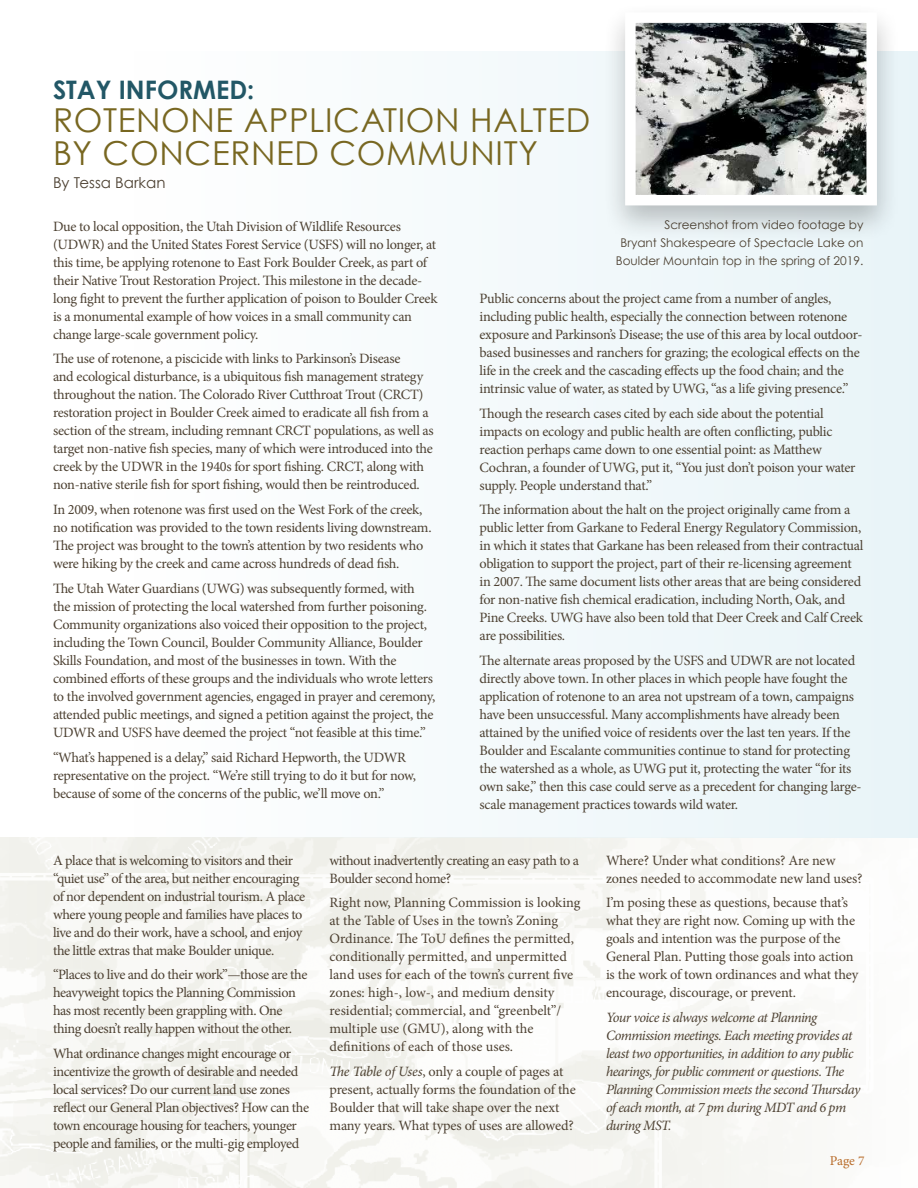
<style>
.page{position:relative;width:918px;height:1188px;background:#fff}
.page>*{position:absolute;margin:0;border:0;box-sizing:border-box;transform-origin:0 0}
.t1{font:33px/33px "Century Gothic";letter-spacing:.02em;color:#786721}
.t2{font:700 25.5px "Century Gothic";color:#225766}
.t3{font:15px "Century Gothic";color:#4d4132}
.t4{font:14.25px/18px "Minion Pro";letter-spacing:-.025em;color:#4d4132}
.t5{font:14.25px/18px "Minion Pro";color:#4d4132}
.t6{font:italic 14.25px/18px "Minion Pro";letter-spacing:-.04em;color:#4d4132}
.t7{font:13.5px "Minion Pro";color:#b86c2a}
.t8{font:12px/18px "Century Gothic";color:#4d4132;text-align:right}
.s1{font-style:italic}
</style>
<div class="page">
<img style="left:0;top:837px;width:790px;height:351px">
<div style="left:134px;top:52px;width:784px;height:786px;background:#f4fafb"></div>
<div style="left:602px;top:3px;width:298px;height:239px;background:#121212;opacity:.25"></div>
<img style="left:636px;top:23px;width:230px;height:171px">
<div style="left:625px;top:12px;width:252px;height:193px;border:10px solid #fff"></div>
<h2 class="t2" style="left:53px;top:74px;width:203px">STAY INFORMED:</h2>
<h1 class="t1" style="left:53px;top:103px;width:539px">ROTENONE APPLICATION HALTED<br>BY CONCERNED COMMUNITY</h1>
<p class="t3" style="left:53px;top:174px;width:114px">By Tessa Barkan</p>
<p class="t4" style="left:53px;top:217px;width:386px">Due to local opposition, the Utah Division of Wildlife Resources (UDWR) and the United States Forest Service (USFS) will no longer, at this time, be applying rotenone to East Fork Boulder Creek, as part of their Native Trout Restoration Project. This milestone in the decade&shy;long fight to prevent the further application of poison to Boulder Creek is a monumental example of how voices in a small community can change large-scale government policy.</p>
<p class="t4" style="left:53px;top:350px;width:382px">The use of rotenone, a piscicide with links to Parkinson’s Disease<br>and ecological disturbance, is a ubiquitous fish management strategy throughout the nation. The Colorado River Cutthroat Trout (CRCT) restoration project in Boulder Creek aimed to eradicate all fish from a section of the stream, including remnant CRCT populations, as well as target non-native fish species, many of which were introduced into the creek by the UDWR in the 1940s for sport fishing. CRCT, along with non-native sterile fish for sport fishing, would then be reintroduced.</p>
<p class="t4" style="left:53px;top:501px;width:380px">In 2009, when rotenone was first used on the West Fork of the creek, no notification was provided to the town residents living downstream.<br>The project was brought to the town’s attention by two residents who were hiking by the creek and came across hundreds of dead fish.</p>
<p class="t4" style="left:53px;top:579px;width:384px">The Utah Water Guardians (UWG) was subsequently formed, with the mission of protecting the local watershed from further poisoning.<br>Community organizations also voiced their opposition to the project, including the Town Council, Boulder Community Alliance, Boulder Skills Foundation, and most of the businesses in town. With the combined efforts of these groups and the individuals who wrote letters to the involved government agencies, engaged in prayer and ceremony, attended public meetings, and signed a petition against the project, the UDWR and USFS have deemed the project “not feasible at this time.”</p>
<p class="t4" style="left:53px;top:748px;width:365px">“What’s happened is a delay,” said Richard Hepworth, the UDWR representative on the project. “We’re still trying to do it but for now, because of some of the concerns of the public, we’ll move on.”</p>
<p class="t8" style="left:616px;top:216px;width:249px">Screenshot from video footage by<br>Bryant Shakespeare of Spectacle Lake on<br>Boulder Mountain top in the spring of 2019.</p>
<p class="t4" style="left:480px;top:289px;width:384px">Public concerns about the project came from a number of angles, including public health, especially the connection between rotenone exposure and Parkinson’s Disease; the use of this area by local outdoor&shy;based businesses and ranchers for grazing; the ecological effects on the life in the creek and the cascading effects up the food chain; and the intrinsic value of water, as stated by UWG, “as a life giving presence.”</p>
<p class="t4" style="left:480px;top:404px;width:378px">Though the research cases cited by each side about the potential impacts on ecology and public health are often conflicting, public reaction perhaps came down to one essential point: as Matthew Cochran, a founder of UWG, put it, “You just don’t poison your water supply. People understand that.”</p>
<p class="t4" style="left:480px;top:501px;width:386px">The information about the halt on the project originally came from a public letter from Garkane to Federal Energy Regulatory Commission, in which it states that Garkane has been released from their contractual obligation to support the project, part of their re-licensing agreement in 2007. The same document lists other areas that are being considered for non-native fish chemical eradication, including North, Oak, and Pine Creeks. UWG have also been told that Deer Creek and Calf Creek are possibilities.</p>
<p class="t4" style="left:480px;top:652px;width:384px">The alternate areas proposed by the USFS and UDWR are not located directly above town. In other places in which people have fought the application of rotenone to an area not upstream of a town, campaigns have been unsuccessful. Many accomplishments have already been attained by the unified voice of residents over the last ten years. If the Boulder and Escalante communities continue to stand for protecting the watershed as a whole, as UWG put it, protecting the water “for its own sake,” then this case could serve as a precedent for changing large&shy;scale management practices towards wild water.</p>
<p class="t4" style="left:53px;top:851px;width:254px">A place that is welcoming to visitors and their “quiet use” of the area, but neither encouraging of nor dependent on industrial tourism. A place where young people and families have places to live and do their work, have a school, and enjoy the little extras that make Boulder unique.</p>
<p class="t4" style="left:53px;top:966px;width:256px">“Places to live and do their work”—those are the heavyweight topics the Planning Commission has most recently been grappling with. One thing doesn’t really happen without the other.</p>
<p class="t4" style="left:53px;top:1045px;width:258px">What ordinance changes might encourage or incentivize the growth of desirable and needed local services? Do our current land use zones reflect our General Plan objectives? How can the town encourage housing for teachers, younger people and families, or the multi-gig employed</p>
<p class="t4" style="left:330px;top:851px;width:251px">without inadvertently creating an easy path to a<br>Boulder second home?</p>
<p class="t5" style="left:330px;top:894px;width:253px">Right now, Planning Commission is looking at the Table of Uses in the town’s Zoning Ordinance. The ToU defines the permitted, conditionally permitted, and unpermitted land uses for each of the town’s current five zones: high-, low-, and medium density residential; commercial, and “greenbelt”/ multiple use (GMU), along with the definitions of each of those uses.</p>
<p class="t4" style="left:330px;top:1063px;width:248px"><span class="s1">The Table of Uses</span>, only a couple of pages at present, actually forms the foundation of the Boulder that will take shape over the next many years. What types of uses are allowed?</p>
<p class="t4" style="left:606px;top:851px;width:258px">Where? Under what conditions? Are new zones needed to accommodate new land uses?</p>
<p class="t4" style="left:606px;top:894px;width:254px">I’m posing these as questions, because that’s what they are right now. Coming up with the goals and intention was the purpose of the General Plan. Putting those goals into action is the work of town ordinances and what they encourage, discourage, or prevent.</p>
<p class="t6" style="left:606px;top:1008px;width:256px">Your voice is always welcome at Planning Commission meetings. Each meeting provides at least two opportunities, in addition to any public hearings, for public comment or questions. The Planning Commission meets the second Thursday of each month, at 7 pm during MDT and 6 pm during MST.</p>
<p class="t7" style="left:830px;top:1152px;width:36px">Page 7</p>
</div>
